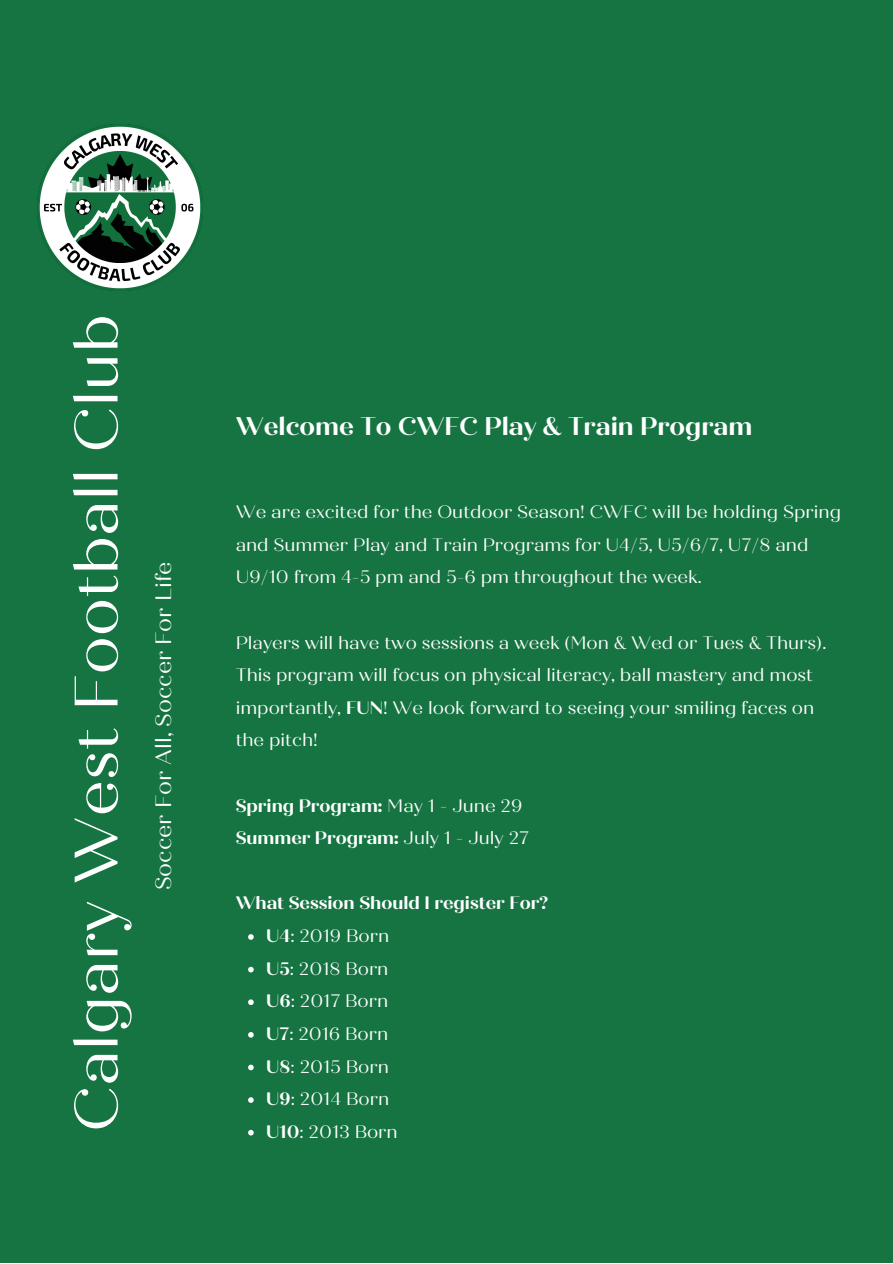
<style>
.page{position:relative;width:893px;height:1264px;background:#fff}
.page>*{position:absolute;margin:0;border:0;box-sizing:border-box;transform-origin:0 0}
.t1{font:61.2px "Quiche Display";color:#fff}
.t2{font:700 25.5px "Quiche Display";color:#fff}
.t3{font:22.35px "Quiche Display";color:#fff}
.t4{font:18px/32.5px "Quiche Display";color:#fff}
.t5{font:700 18px/32.5px "Quiche Display";color:#fff}
.s1{font-weight:700}
.s2{font-weight:400}
</style>
<div class="page">
<div style="left:0;top:0;width:892px;height:1262px;background:#157441"></div>
<svg style="left:248px;top:934px;width:6px;height:5px"></svg>
<svg style="left:248px;top:966px;width:6px;height:6px"></svg>
<svg style="left:248px;top:999px;width:6px;height:6px"></svg>
<svg style="left:248px;top:1032px;width:6px;height:5px"></svg>
<svg style="left:248px;top:1064px;width:6px;height:6px"></svg>
<svg style="left:248px;top:1097px;width:6px;height:5px"></svg>
<svg style="left:248px;top:1129px;width:6px;height:6px"></svg>
<img style="left:37px;top:124px;width:166px;height:166px">
<h1 class="t1" style="left:60px;top:1131px;width:818px;rotate:-90deg">Calgary West Football Club</h1>
<p class="t3" style="left:150px;top:890px;width:330px;rotate:-90deg">Soccer For All, Soccer For Life</p>
<h2 class="t2" style="left:236px;top:411px;width:518px">Welcome To CWFC Play &amp; Train Program</h2>
<p class="t4" style="left:236px;top:496px;width:606px">We are excited for the Outdoor Season! CWFC will be holding Spring and Summer Play and Train Programs for U4/5, U5/6/7, U7/8 and<br>U9/10 from 4-5 pm and 5-6 pm throughout the week.</p>
<p class="t4" style="left:236px;top:626px;width:592px">Players will have two sessions a week (Mon &amp; Wed or Tues &amp; Thurs).<br>This program will focus on physical literacy, ball mastery and most importantly, <span class="s1">FUN</span>! We look forward to seeing your smiling faces on the pitch!</p>
<p class="t5" style="left:236px;top:789px;width:295px">Spring Program: <span class="s2">May 1 - June 29<br></span>Summer Program: <span class="s2">July 1 - July 27</span></p>
<p class="t5" style="left:236px;top:887px;width:314px">What Session Should I register For?</p>
<p class="t4" style="left:266px;top:919px;width:133px"><span class="s1">U4</span>: 2019 Born<br><span class="s1">U5</span>: 2018 Born<br><span class="s1">U6</span>: 2017 Born<br><span class="s1">U7</span>: 2016 Born<br><span class="s1">U8</span>: 2015 Born<br><span class="s1">U9</span>: 2014 Born<br><span class="s1">U10</span>: 2013 Born</p>
</div>
